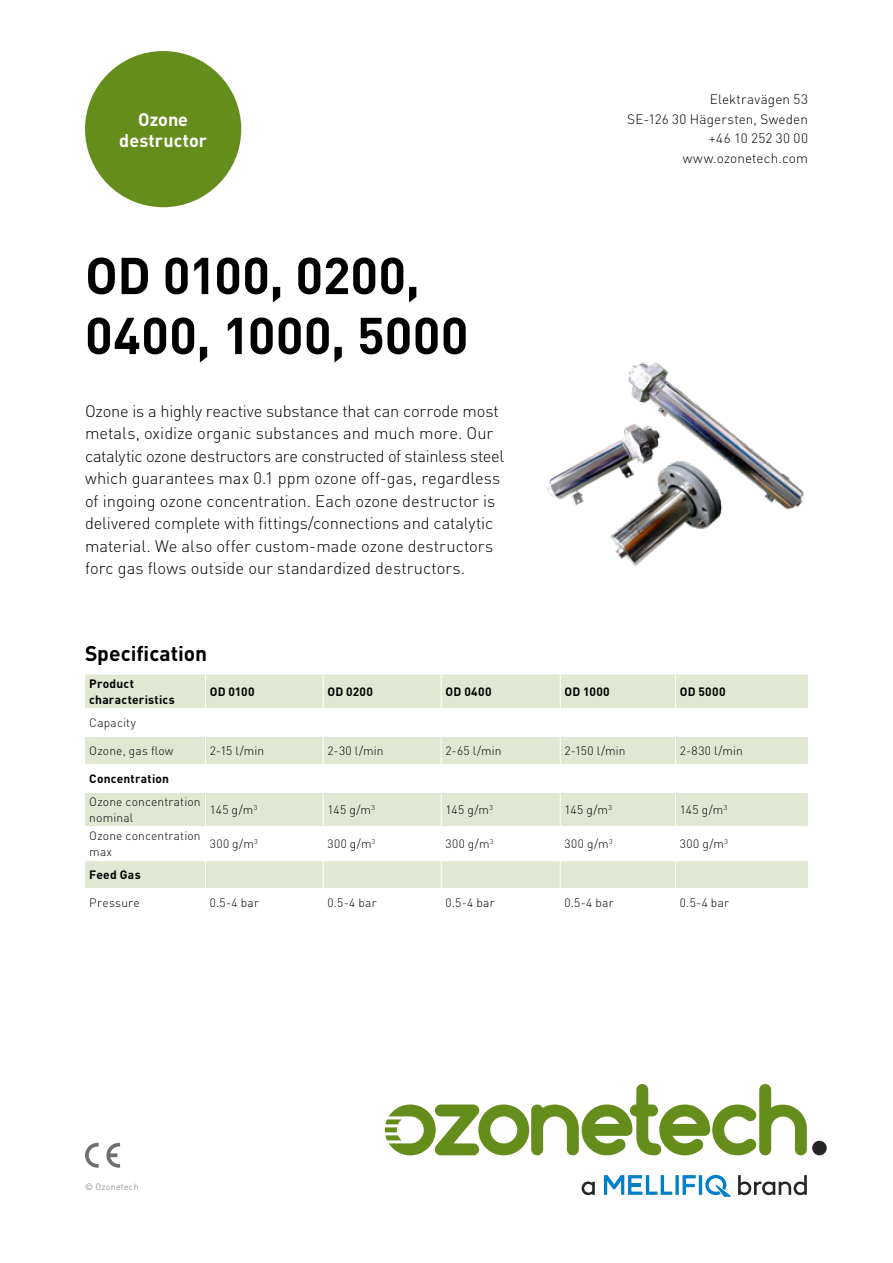
<style>
.page{position:relative;width:893px;height:1263px;background:#fff}
.page>*{position:absolute;margin:0;border:0;box-sizing:border-box;transform-origin:0 0}
.t1{font:700 51px/60px "DINOT";letter-spacing:.005em;color:#000}
.t2{font:700 21px "DINOT";color:#000}
.t3{font:700 18px/21px "DINOT";color:#fff;text-align:center}
.t4{font:300 16.5px/22.5px "DINOT";letter-spacing:-.005em;color:#000}
.t5{font:300 13.5px/19.5px "DINOT";letter-spacing:.01em;color:#000;text-align:right}
.t6{font:300 12px/16.5px "DINOT";letter-spacing:.015em;color:#000}
.t7{font:700 12px/16.5px "DINOT";letter-spacing:.02em;color:#000}
.t8{font:300 9px "DINOT";letter-spacing:.025em;color:#706f6f}
</style>
<div class="page">
<div style="left:85px;top:51px;width:156px;height:156px;background:#658d1b;border-radius:50%"></div>
<div style="left:812px;top:1141px;width:15px;height:14px;background:#262626;border-radius:50%"></div>
<svg style="left:385px;top:1084px;width:422px;height:71px"></svg>
<svg style="left:582px;top:1181px;width:13px;height:14px"></svg>
<svg style="left:738px;top:1175px;width:69px;height:20px"></svg>
<svg style="left:604px;top:1175px;width:127px;height:22px"></svg>
<svg style="left:85px;top:1143px;width:14px;height:25px"></svg>
<svg style="left:106px;top:1143px;width:14px;height:25px"></svg>
<div style="left:85px;top:674px;width:723px;height:34px;background:#e0e8d1"></div>
<svg style="left:85px;top:737px;width:723px;height:151px;fill:#e0e8d1"></svg>
<hr style="left:205px;top:674px;width:1px;height:34px;background:#fff">
<hr style="left:323px;top:674px;width:1px;height:34px;background:#fff">
<hr style="left:441px;top:674px;width:1px;height:34px;background:#fff">
<hr style="left:560px;top:674px;width:1px;height:34px;background:#fff">
<hr style="left:675px;top:674px;width:1px;height:34px;background:#fff">
<hr style="left:85px;top:764px;width:121px;height:1px;background:#fff">
<hr style="left:206px;top:764px;width:117px;height:1px;background:#fff">
<svg style="left:205px;top:737px;width:1px;height:55px"></svg>
<hr style="left:323px;top:764px;width:118px;height:1px;background:#fff">
<svg style="left:323px;top:737px;width:1px;height:55px"></svg>
<hr style="left:441px;top:764px;width:119px;height:1px;background:#fff">
<svg style="left:441px;top:737px;width:1px;height:55px"></svg>
<hr style="left:560px;top:764px;width:116px;height:1px;background:#fff">
<svg style="left:560px;top:737px;width:1px;height:55px"></svg>
<hr style="left:676px;top:764px;width:132px;height:1px;background:#fff">
<svg style="left:675px;top:737px;width:1px;height:55px"></svg>
<hr style="left:85px;top:792px;width:121px;height:1px;background:#fff">
<hr style="left:206px;top:792px;width:117px;height:1px;background:#fff">
<hr style="left:205px;top:792px;width:1px;height:34px;background:#fff">
<hr style="left:323px;top:792px;width:118px;height:1px;background:#fff">
<hr style="left:323px;top:792px;width:1px;height:34px;background:#fff">
<hr style="left:441px;top:792px;width:119px;height:1px;background:#fff">
<hr style="left:441px;top:792px;width:1px;height:34px;background:#fff">
<hr style="left:560px;top:792px;width:116px;height:1px;background:#fff">
<hr style="left:560px;top:792px;width:1px;height:34px;background:#fff">
<hr style="left:676px;top:792px;width:132px;height:1px;background:#fff">
<hr style="left:675px;top:792px;width:1px;height:34px;background:#fff">
<hr style="left:85px;top:826px;width:121px;height:1px;background:#fff">
<hr style="left:206px;top:826px;width:117px;height:1px;background:#fff">
<hr style="left:205px;top:827px;width:1px;height:33px;background:#fff">
<hr style="left:323px;top:826px;width:118px;height:1px;background:#fff">
<hr style="left:323px;top:827px;width:1px;height:33px;background:#fff">
<hr style="left:441px;top:826px;width:119px;height:1px;background:#fff">
<hr style="left:441px;top:827px;width:1px;height:33px;background:#fff">
<hr style="left:560px;top:826px;width:116px;height:1px;background:#fff">
<hr style="left:560px;top:827px;width:1px;height:33px;background:#fff">
<hr style="left:676px;top:826px;width:132px;height:1px;background:#fff">
<hr style="left:675px;top:827px;width:1px;height:33px;background:#fff">
<hr style="left:85px;top:860px;width:121px;height:1px;background:#fff">
<hr style="left:206px;top:860px;width:117px;height:1px;background:#fff">
<hr style="left:323px;top:860px;width:118px;height:1px;background:#fff">
<hr style="left:441px;top:860px;width:119px;height:1px;background:#fff">
<hr style="left:560px;top:860px;width:116px;height:1px;background:#fff">
<hr style="left:676px;top:860px;width:132px;height:1px;background:#fff">
<svg style="left:205px;top:861px;width:1px;height:27px"></svg>
<svg style="left:323px;top:861px;width:1px;height:27px"></svg>
<svg style="left:441px;top:861px;width:1px;height:27px"></svg>
<svg style="left:560px;top:861px;width:1px;height:27px"></svg>
<svg style="left:675px;top:861px;width:1px;height:27px"></svg>
<img style="left:547px;top:362px;width:257px;height:204px">
<p class="t3" style="left:119px;top:108px;width:89px">Ozone destructor</p>
<h1 class="t1" style="left:85px;top:244px;width:385px">OD 0100, 0200,<br>0400, 1000, 5000</h1>
<p class="t4" style="left:85px;top:399px;width:421px">Ozone is a highly reactive substance that can corrode most metals, oxidize organic substances and much more. Our catalytic ozone destructors are constructed of stainless steel which guarantees max 0.1 ppm ozone off-gas, regardless of ingoing ozone concentration. Each ozone destructor is delivered complete with fittings/connections and catalytic material. We also offer custom-made ozone destructors forc gas flows outside our standardized destructors.</p>
<p class="t5" style="left:627px;top:90px;width:182px">Elektravägen 53<br>SE-126 30 Hägersten, Sweden +46 10 252 30 00 www.ozonetech.com</p>
<p class="t2" style="left:85px;top:640px;width:124px">Specification</p>
<p class="t7" style="left:89px;top:675px;width:87px">Product characteristics</p>
<p class="t7" style="left:210px;top:683px;width:46px">OD 0100</p>
<p class="t7" style="left:327px;top:683px;width:47px">OD 0200</p>
<p class="t7" style="left:445px;top:683px;width:48px">OD 0400</p>
<p class="t7" style="left:564px;top:683px;width:47px">OD 1000</p>
<p class="t7" style="left:680px;top:683px;width:47px">OD 5000</p>
<p class="t6" style="left:89px;top:714px;width:48px">Capacity</p>
<p class="t6" style="left:89px;top:742px;width:86px">Ozone, gas flow</p>
<p class="t6" style="left:210px;top:742px;width:56px">2-15 l/min</p>
<p class="t6" style="left:327px;top:742px;width:58px">2-30 l/min</p>
<p class="t6" style="left:445px;top:742px;width:58px">2-65 l/min</p>
<p class="t6" style="left:564px;top:742px;width:63px">2-150 l/min</p>
<p class="t6" style="left:680px;top:742px;width:65px">2-830 l/min</p>
<p class="t7" style="left:89px;top:770px;width:81px">Concentration</p>
<p class="t6" style="left:89px;top:793px;width:113px">Ozone concentration nominal</p>
<p class="t6" style="left:210px;top:801px;width:49px">145 g/m<sup>3</sup></p>
<p class="t6" style="left:327px;top:801px;width:49px">145 g/m<sup>3</sup></p>
<p class="t6" style="left:445px;top:801px;width:49px">145 g/m<sup>3</sup></p>
<p class="t6" style="left:564px;top:801px;width:49px">145 g/m<sup>3</sup></p>
<p class="t6" style="left:680px;top:801px;width:49px">145 g/m<sup>3</sup></p>
<p class="t6" style="left:89px;top:827px;width:113px">Ozone concentration max</p>
<p class="t6" style="left:210px;top:835px;width:50px">300 g/m<sup>3</sup></p>
<p class="t6" style="left:327px;top:835px;width:50px">300 g/m<sup>3</sup></p>
<p class="t6" style="left:445px;top:835px;width:50px">300 g/m<sup>3</sup></p>
<p class="t6" style="left:564px;top:835px;width:50px">300 g/m<sup>3</sup></p>
<p class="t6" style="left:680px;top:835px;width:50px">300 g/m<sup>3</sup></p>
<p class="t7" style="left:89px;top:866px;width:53px">Feed Gas</p>
<p class="t6" style="left:89px;top:894px;width:52px">Pressure</p>
<p class="t6" style="left:210px;top:894px;width:51px">0.5-4 bar</p>
<p class="t6" style="left:327px;top:894px;width:51px">0.5-4 bar</p>
<p class="t6" style="left:445px;top:894px;width:51px">0.5-4 bar</p>
<p class="t6" style="left:564px;top:894px;width:51px">0.5-4 bar</p>
<p class="t6" style="left:680px;top:894px;width:51px">0.5-4 bar</p>
<p class="t8" style="left:85px;top:1181px;width:55px">© Ozonetech</p>
</div>
